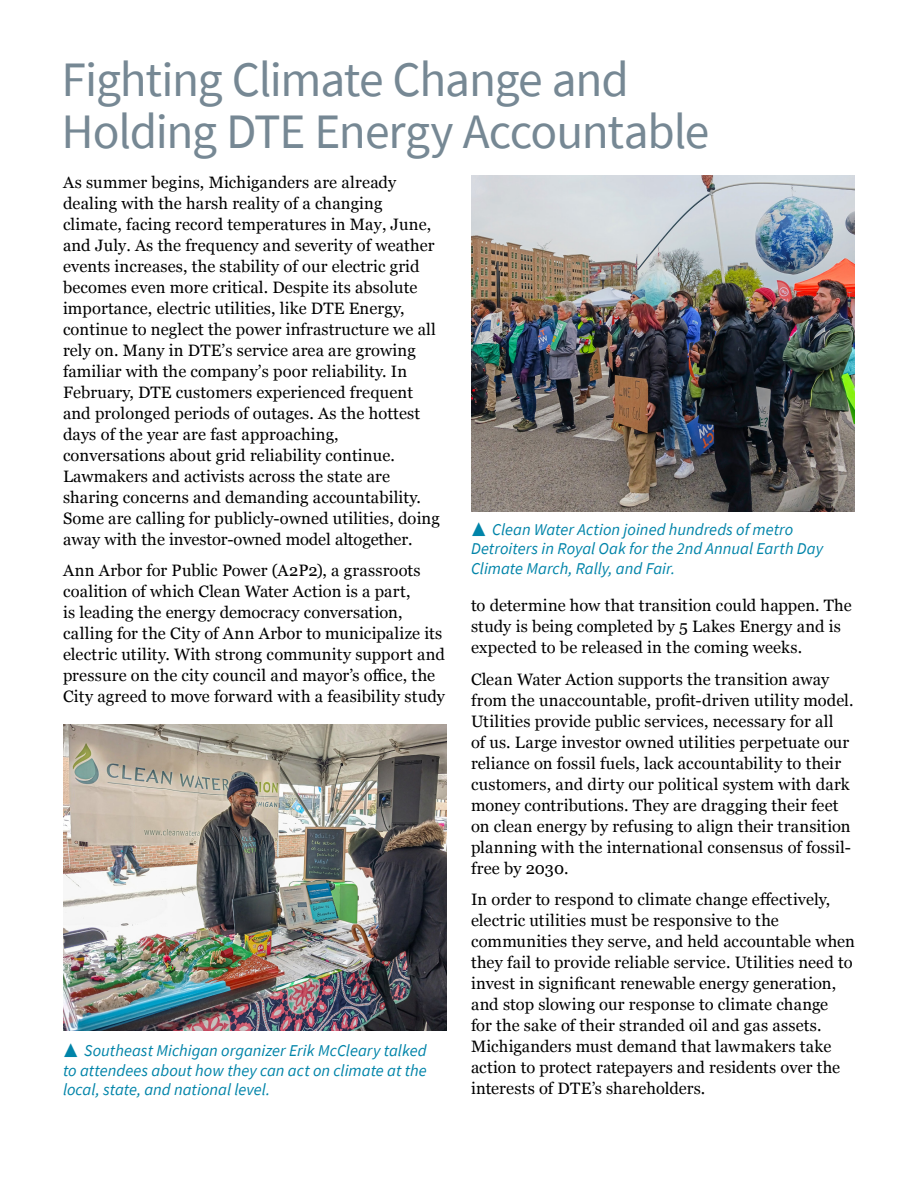
<style>
.page{position:relative;width:918px;height:1188px;background:#fff}
.page>*{position:absolute;margin:0;border:0;box-sizing:border-box;transform-origin:0 0}
._16_Orange_Semibold_Italic_Head{font:49.5px/52.5px "Source Sans Pro";letter-spacing:-.025em;color:#768894}
._16_News_Body_text{font:16.5px/21px "Georgia";letter-spacing:.01em;color:#000}
._16_Caption_1{font:italic 16.5px/19.5px "Source Sans Pro";color:#0084a9}
</style>
<div class="page">
<img style="left:471px;top:176px;width:384px;height:336px">
<img style="left:63px;top:725px;width:384px;height:305px">
<p class="_16_Orange_Semibold_Italic_Head" style="left:62px;top:53px;width:649px">Fighting Climate Change and<br>Holding DTE Energy Accountable</p>
<p class="_16_News_Body_text" style="left:63px;top:171px;width:378px">As summer begins, Michiganders are already dealing with the harsh reality of a changing climate, facing record temperatures in May, June, and July. As the frequency and severity of weather events increases, the stability of our electric grid becomes even more critical. Despite its absolute importance, electric utilities, like DTE Energy, continue to neglect the power infrastructure we all rely on. Many in DTE’s service area are growing familiar with the company’s poor reliability. In February, DTE customers experienced frequent and prolonged periods of outages. As the hottest days of the year are fast approaching, conversations about grid reliability continue.<br>Lawmakers and activists across the state are sharing concerns and demanding accountability.<br>Some are calling for publicly-owned utilities, doing away with the investor-owned model altogether.</p>
<p class="_16_News_Body_text" style="left:63px;top:560px;width:384px">Ann Arbor for Public Power (A2P2), a grassroots coalition of which Clean Water Action is a part,<br>is leading the energy democracy conversation, calling for the City of Ann Arbor to municipalize its electric utility. With strong community support and pressure on the city council and mayor’s office, the City agreed to move forward with a feasibility study</p>
<p class="_16_Caption_1" style="left:63px;top:1041px;width:365px;text-align:justify">▲ Southeast Michigan organizer Erik McCleary talked to attendees about how they can act on climate at the local, state, and national level.</p>
<p class="_16_Caption_1" style="left:471px;top:519px;width:354px">▲ Clean Water Action joined hundreds of metro<br>Detroiters in Royal Oak for the 2nd Annual Earth Day<br>Climate March, Rally, and Fair.</p>
<p class="_16_News_Body_text" style="left:471px;top:594px;width:382px">to determine how that transition could happen. The study is being completed by 5 Lakes Energy and is expected to be released in the coming weeks.</p>
<p class="_16_News_Body_text" style="left:471px;top:668px;width:384px">Clean Water Action supports the transition away from the unaccountable, profit-driven utility model.<br>Utilities provide public services, necessary for all<br>of us. Large investor owned utilities perpetuate our reliance on fossil fuels, lack accountability to their customers, and dirty our political system with dark money contributions. They are dragging their feet on clean energy by refusing to align their transition planning with the international consensus of fossil&shy;free by 2030.</p>
<p class="_16_News_Body_text" style="left:471px;top:888px;width:385px">In order to respond to climate change effectively, electric utilities must be responsive to the communities they serve, and held accountable when they fail to provide reliable service. Utilities need to invest in significant renewable energy generation, and stop slowing our response to climate change<br>for the sake of their stranded oil and gas assets.<br>Michiganders must demand that lawmakers take action to protect ratepayers and residents over the interests of DTE’s shareholders.</p>
</div>
